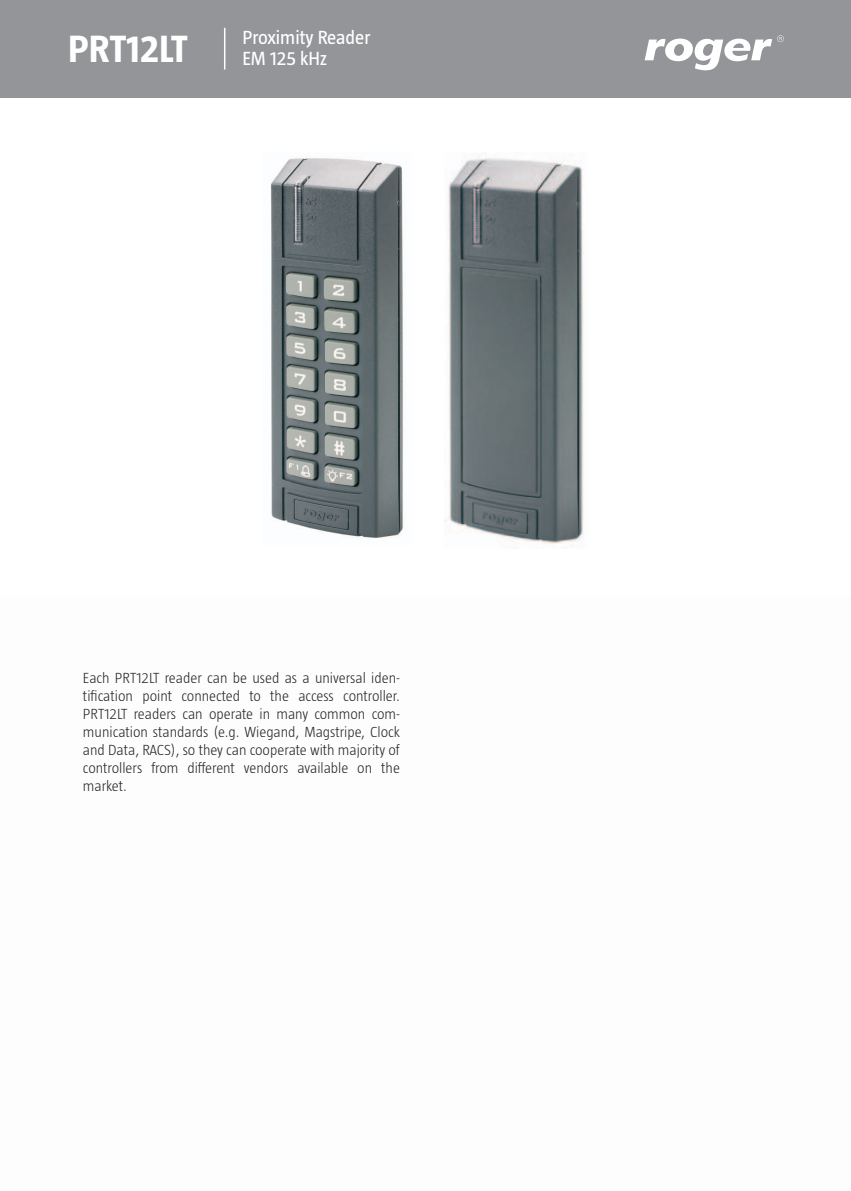
<style>
.page{position:relative;width:851px;height:1191px;background:#fff}
.page>*{position:absolute;margin:0;border:0;box-sizing:border-box;transform-origin:0 0}
.t1{font:700 39px "Taz";color:#fff}
.t2{font:19.5px/21px "Taz";color:#fff}
.t3{font:300 15px/18px "Taz";color:#231f20;text-align:justify}
</style>
<div class="page">
<div style="left:0;top:0;width:850px;height:98px;background:#939598"></div>
<svg style="left:644px;top:35px;width:139px;height:35px"></svg>
<hr style="left:224px;top:28px;width:1px;height:41px;background:#fff">
<img style="left:270px;top:157px;width:134px;height:382px">
<img style="left:444px;top:153px;width:140px;height:394px">
<h1 class="t1" style="left:68px;top:27px;width:121px">PRT12LT</h1>
<h2 class="t2" style="left:242px;top:26px;width:129px">Proximity Reader<br>EM 125 kHz</h2>
<p class="t3" style="left:83px;top:668px;width:318px">Each PRT12LT reader can be used as a universal iden&shy;tification point connected to the access controller.<br>PRT12LT readers can operate in many common com&shy;munication standards (e.g. Wiegand, Magstripe, Clock and Data, RACS), so they can cooperate with majority of controllers from different vendors available on the market.</p>
</div>
